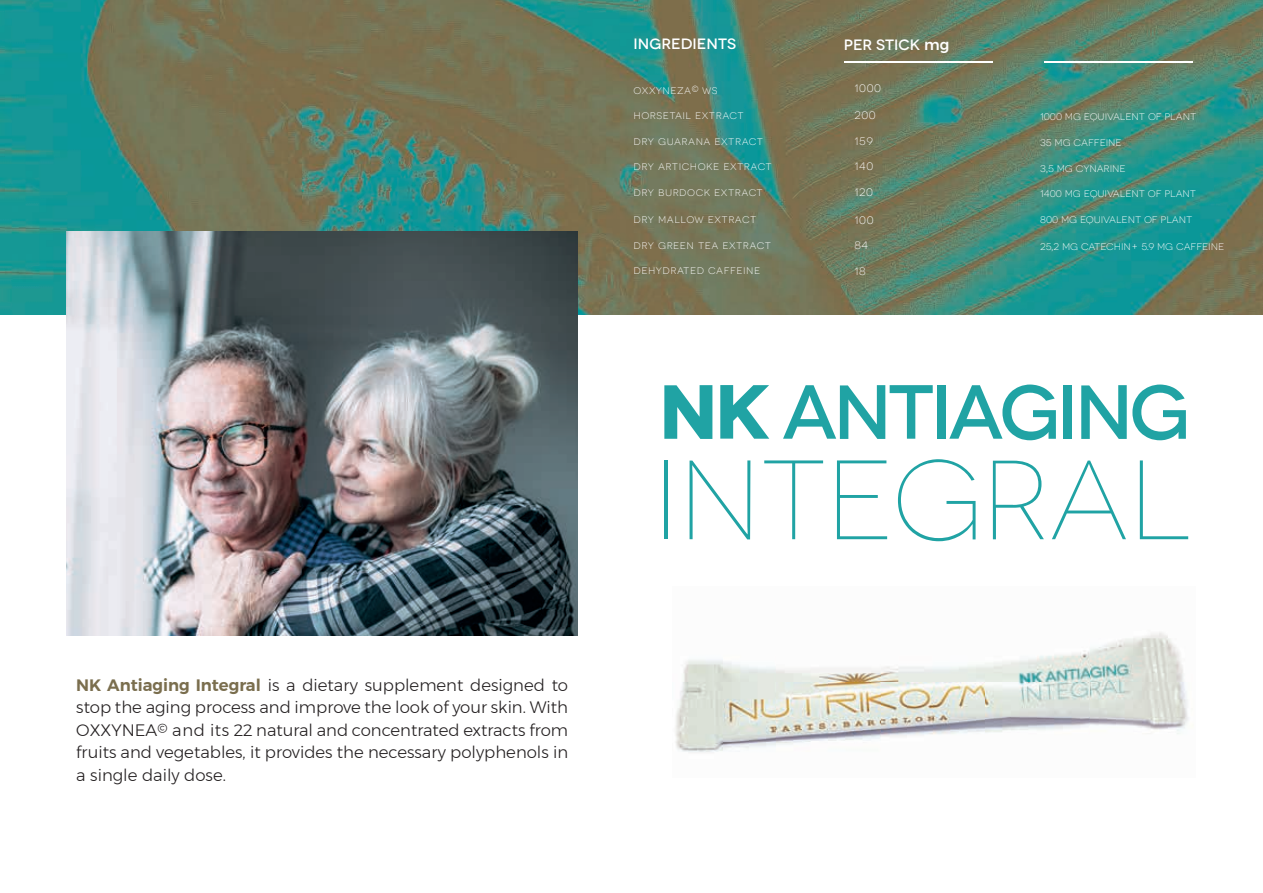
<style>
.page{position:relative;width:1263px;height:893px;background:#fff}
.page>*{position:absolute;margin:0;border:0;box-sizing:border-box;transform-origin:0 0}
.t1{font:200 expanded 112.5px "Novecento";letter-spacing:-.01em;color:#20a3a4}
.t2{font:500 expanded 76.5px "Novecento";letter-spacing:-.05em;color:#20a3a4}
.t3{font:300 16.5px/22.5px "Montserrat";color:#231f20;text-align:justify}
.t4{font:500 expanded 15px "Novecento";color:#fff}
.t5{font:300 13.5px "Novecentosanswide";letter-spacing:.04em;color:#fff}
.t6{font:300 12px "Novecentosanswide";letter-spacing:.04em;color:#fff}
.t7{font:300 12px/25.5px "Novecentosanswide";letter-spacing:-.01em;color:#fff}
.s1{font-weight:600;color:#7a6e4e}
.s2{font-family:"Montserrat";font-size:9px}
.s3{font-family:"Montserrat";font-stretch:normal}
.s4{font-weight:700}
</style>
<div class="page">
<img style="left:0;top:0;width:1263px;height:315px">
<img style="left:67px;top:231px;width:510px;height:405px">
<hr style="left:844px;top:61px;width:148px;height:1px;background:#fff">
<hr style="left:1044px;top:61px;width:148px;height:1px;background:#fff">
<img style="left:675px;top:632px;width:514px;height:121px">
<p class="t3" style="left:76px;top:673px;width:493px"><span class="s1">NK Antiaging Integral</span> is a dietary supplement designed to stop the aging process and improve the look of your skin. With OXXYNEA<sup>©</sup> and its 22 natural and concentrated extracts from fruits and vegetables, it provides the necessary polyphenols in a single daily dose.</p>
<p class="t4" style="left:634px;top:35px;width:104px">INGREDIENTS</p>
<p class="t6" style="left:634px;top:83px;width:85px">oxxyneza<span class="s2">©</span> ws</p>
<p class="t5" style="left:854px;top:79px;width:28px">1000</p>
<p class="t6" style="left:634px;top:108px;width:112px">horsetail extract</p>
<p class="t5" style="left:854px;top:106px;width:23px">200</p>
<p class="t7" style="left:1040px;top:103px;width:158px">1000 mg equivalent of plant</p>
<p class="t6" style="left:634px;top:134px;width:131px">dry guarana extract</p>
<p class="t7" style="left:1040px;top:129px;width:83px">35 mg caffeine</p>
<p class="t4" style="left:844px;top:35px;width:107px">PER STICK <span class="s3">mg</span></p>
<p class="t5" style="left:854px;top:132px;width:20px">159</p>
<p class="t6" style="left:634px;top:159px;width:140px">dry artichoke extract</p>
<p class="t5" style="left:854px;top:158px;width:21px">140</p>
<p class="t7" style="left:1040px;top:155px;width:87px">3,5 mg cynarine</p>
<p class="t6" style="left:634px;top:185px;width:131px">dry burdock extract</p>
<p class="t6" style="left:634px;top:212px;width:124px">dry mallow extract</p>
<p class="t5" style="left:854px;top:184px;width:20px">120</p>
<p class="t5" style="left:854px;top:211px;width:21px">100</p>
<p class="t7" style="left:1040px;top:180px;width:157px">1400 mg equivalent of plant<br>800 mg equivalent of plant</p>
<p class="t6" style="left:634px;top:238px;width:139px">dry green tea extract</p>
<p class="t5" style="left:854px;top:237px;width:16px">84</p>
<p class="t7" style="left:1040px;top:233px;width:185px">25,2 mg catechin+ 5.9 mg caffeine</p>
<p class="t6" style="left:634px;top:263px;width:128px">dehydrated caffeine</p>
<p class="t5" style="left:854px;top:263px;width:13px">18</p>
<h2 class="t2" style="left:658px;top:366px;width:533px"><span class="s4">NK</span> ANTIAGING</h2>
<h1 class="t1" style="left:653px;top:437px;width:539px">INTEGRAL</h1>
</div>
